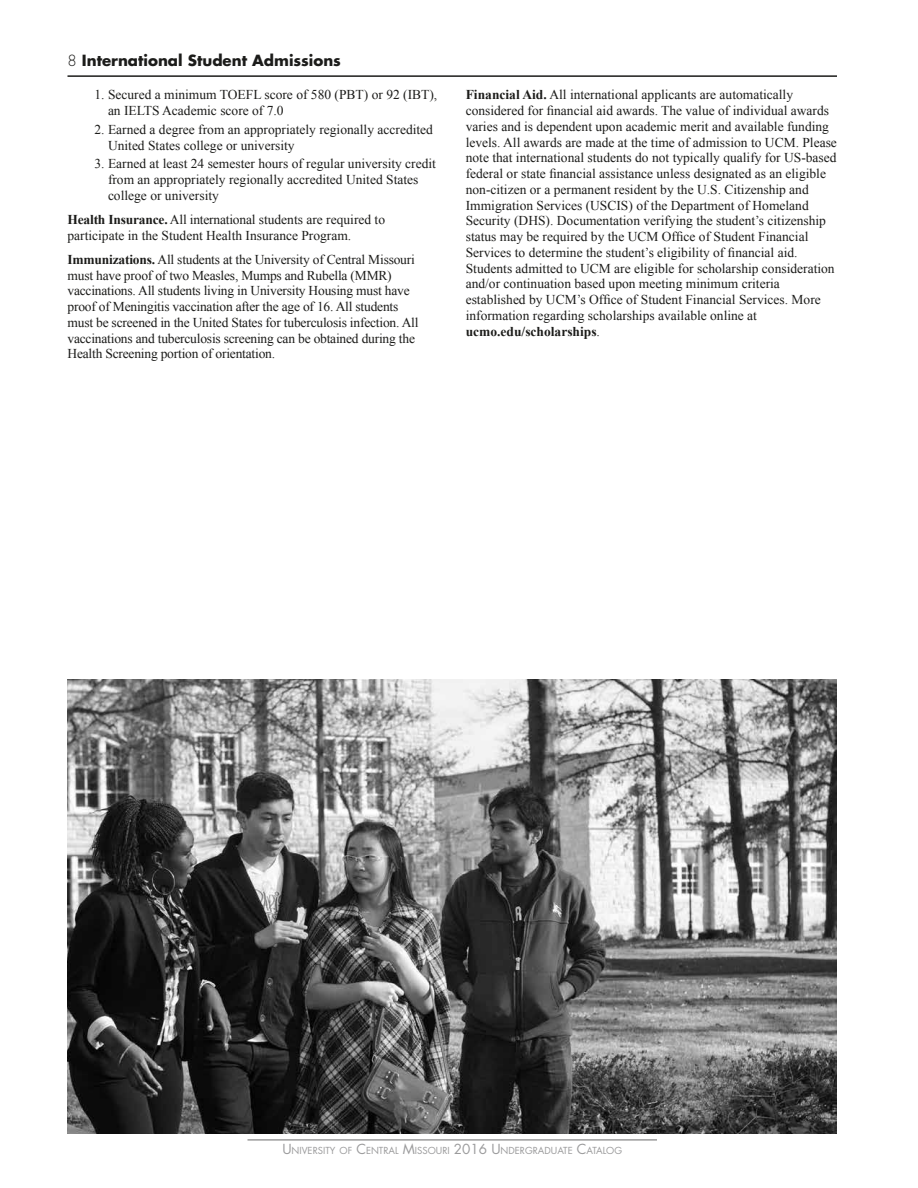
<style>
.page{position:relative;width:918px;height:1188px;background:#fff}
.page>*{position:absolute;margin:0;border:0;box-sizing:border-box;transform-origin:0 0}
.t1{font:700 15px "Futura Std";color:#1c1c1a}
.t2{font:13.5px/15.8px "Times New Roman";color:#1c1c1a}
.t3{font:9.45px "Futura Std";color:#9b9b9c}
.s1{font-weight:300}
.s2{font-weight:700}
.s3{font-size:13.5px}
</style>
<div class="page">
<hr style="left:248px;top:1139px;width:409px;height:2px;background:#9b9b9c">
<hr style="left:68px;top:75px;width:769px;height:2px;background:#1c1c1a">
<img style="left:68px;top:679px;width:769px;height:455px">
<p class="t1" style="left:68px;top:51px;width:275px"><span class="s1">8</span> International Student Admissions</p>
<p class="t2" style="left:108px;top:87px;width:331px;text-indent:-14px">1. Secured a minimum TOEFL score of 580 (PBT) or 92 (IBT), an IELTS Academic score of 7.0</p>
<p class="t2" style="left:108px;top:121px;width:327px;text-indent:-14px">2. Earned a degree from an appropriately regionally accredited<br>United States college or university</p>
<p class="t2" style="left:108px;top:156px;width:330px;text-indent:-14px">3. Earned at least 24 semester hours of regular university credit from an appropriately regionally accredited United States college or university</p>
<p class="t2" style="left:68px;top:211px;width:319px"><span class="s2">Health Insurance.</span> All international students are required to participate in the Student Health Insurance Program.</p>
<p class="t2" style="left:68px;top:251px;width:353px"><span class="s2">Immunizations.</span> All students at the University of Central Missouri must have proof of two Measles, Mumps and Rubella (MMR) vaccinations. All students living in University Housing must have proof of Meningitis vaccination after the age of 16. All students must be screened in the United States for tuberculosis infection. All vaccinations and tuberculosis screening can be obtained during the Health Screening portion of orientation.</p>
<p class="t2" style="left:466px;top:87px;width:373px"><span class="s2">Financial Aid.</span> All international applicants are automatically considered for financial aid awards. The value of individual awards varies and is dependent upon academic merit and available funding levels. All awards are made at the time of admission to UCM. Please note that international students do not typically qualify for US-based federal or state financial assistance unless designated as an eligible non-citizen or a permanent resident by the U.S. Citizenship and Immigration Services (USCIS) of the Department of Homeland Security (DHS). Documentation verifying the student’s citizenship status may be required by the UCM Office of Student Financial Services to determine the student’s eligibility of financial aid.<br>Students admitted to UCM are eligible for scholarship consideration and/or continuation based upon meeting minimum criteria established by UCM’s Office of Student Financial Services. More information regarding scholarships available online at <span class="s2">ucmo.edu/scholarships</span>.</p>
<p class="t3" style="left:282px;top:1145px;width:341px"><span class="s3">U</span>NIVERSITY OF <span class="s3">C</span>ENTRAL <span class="s3">M</span>ISSOURI <span class="s3">2016 U</span>NDERGRADUATE <span class="s3">C</span>ATALOG</p>
</div>
